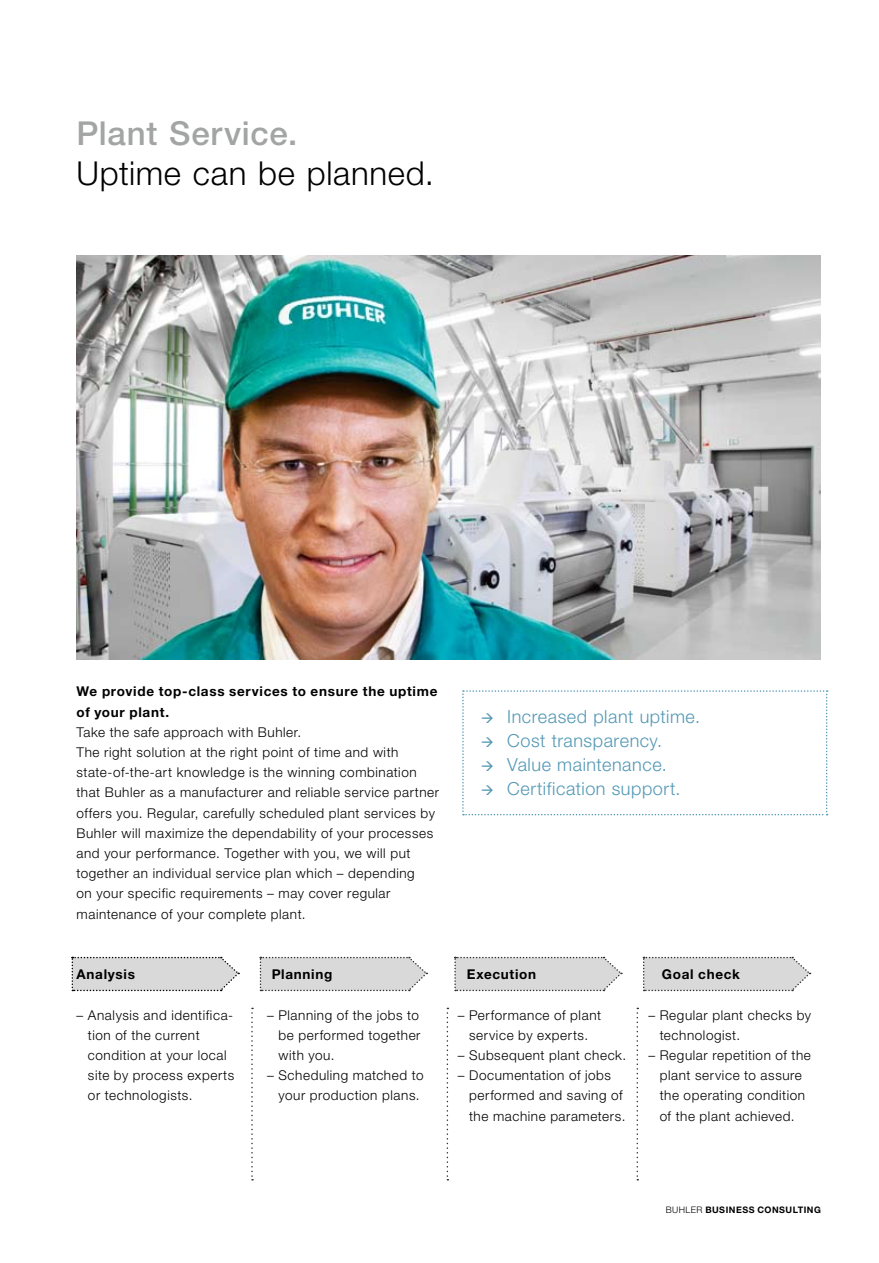
<style>
.page{position:relative;width:879px;height:1263px;background:#fff}
.page>*{position:absolute;margin:0;border:0;box-sizing:border-box;transform-origin:0 0}
.t1{font:300 33px/39.8px "Helvetica Neue LT Std";letter-spacing:.02em;color:#000}
.t2{font:300 18px "Helvetica Neue LT Std";letter-spacing:.03em;color:#5398b4}
.t3{font:300 13.5px/20.2px "Helvetica Neue LT Std";letter-spacing:.045em;color:#000}
.t4{font:700 13.5px "Helvetica Neue LT Std";letter-spacing:.05em;color:#000}
.t5{font:700 9px "Helvetica Neue LT Std";letter-spacing:.055em;color:#000}
.s1{font-weight:500;color:#a3a4a4}
.s2{font-weight:700}
.s3{font-weight:300}
</style>
<div class="page">
<img style="left:77px;top:255px;width:744px;height:404px">
<svg style="left:72px;top:957px;width:167px;height:34px"></svg>
<svg style="left:260px;top:957px;width:167px;height:34px"></svg>
<svg style="left:454px;top:957px;width:168px;height:34px"></svg>
<svg style="left:643px;top:957px;width:167px;height:34px"></svg>
<svg style="left:462px;top:690px;width:365px;height:125px"></svg>
<svg style="left:251px;top:1008px;width:2px;height:172px"></svg>
<svg style="left:446px;top:1008px;width:2px;height:172px"></svg>
<svg style="left:636px;top:1008px;width:2px;height:172px"></svg>
<p class="t1" style="left:77px;top:112px;width:359px"><span class="s1">Plant Service.<br></span>Uptime can be planned.</p>
<p class="t3" style="left:77px;top:681px;width:364px"><span class="s2">We provide top-class services to ensure the uptime of your plant.<br></span>Take the safe approach with Buhler.<br>The right solution at the right point of time and with state-of-the-art knowledge is the winning combination that Buhler as a manufacturer and reliable service partner offers you. Regular, carefully scheduled plant services by Buhler will maximize the dependability of your processes and your performance. Together with you, we will put together an individual service plan which – depending<br>on your specific requirements – may cover regular maintenance of your complete plant.</p>
<p class="t2" style="left:481px;top:706px;width:221px">→ Increased plant uptime.</p>
<p class="t2" style="left:481px;top:730px;width:183px">→ Cost transparency.</p>
<p class="t2" style="left:481px;top:754px;width:188px">→ Value maintenance.</p>
<p class="t2" style="left:481px;top:778px;width:201px">→ Certification support.</p>
<p class="t4" style="left:77px;top:966px;width:60px">Analysis</p>
<p class="t4" style="left:272px;top:966px;width:62px">Planning</p>
<p class="t4" style="left:467px;top:966px;width:71px">Execution</p>
<p class="t4" style="left:662px;top:966px;width:80px">Goal check</p>
<p class="t3" style="left:88px;top:1004px;width:148px;text-indent:-11px">– Analysis and identifica&shy;tion of the current condition at your local site by process experts or technologists.</p>
<p class="t3" style="left:278px;top:1004px;width:143px;text-align:justify;text-indent:-11px">– Planning of the jobs to be performed together with you.</p>
<p class="t3" style="left:267px;top:1065px;width:158px;text-align:center">– Scheduling matched to your production plans.</p>
<p class="t3" style="left:458px;top:1004px;width:145px;text-align:center">– Performance of plant service by experts.</p>
<p class="t3" style="left:458px;top:1045px;width:170px">– Subsequent plant check.</p>
<p class="t3" style="left:469px;top:1065px;width:158px;text-indent:-11px">– Documentation of jobs performed and saving of the machine parameters.</p>
<p class="t3" style="left:659px;top:1004px;width:153px;text-indent:-11px">– Regular plant checks by technologist.</p>
<p class="t3" style="left:648px;top:1045px;width:164px;text-align:center">– Regular repetition of the plant service to assure the operating condition<br>of the plant achieved.</p>
<p class="t5" style="left:665px;top:1204px;width:157px"><span class="s3">BUHLER</span> Business Consulting</p>
</div>
